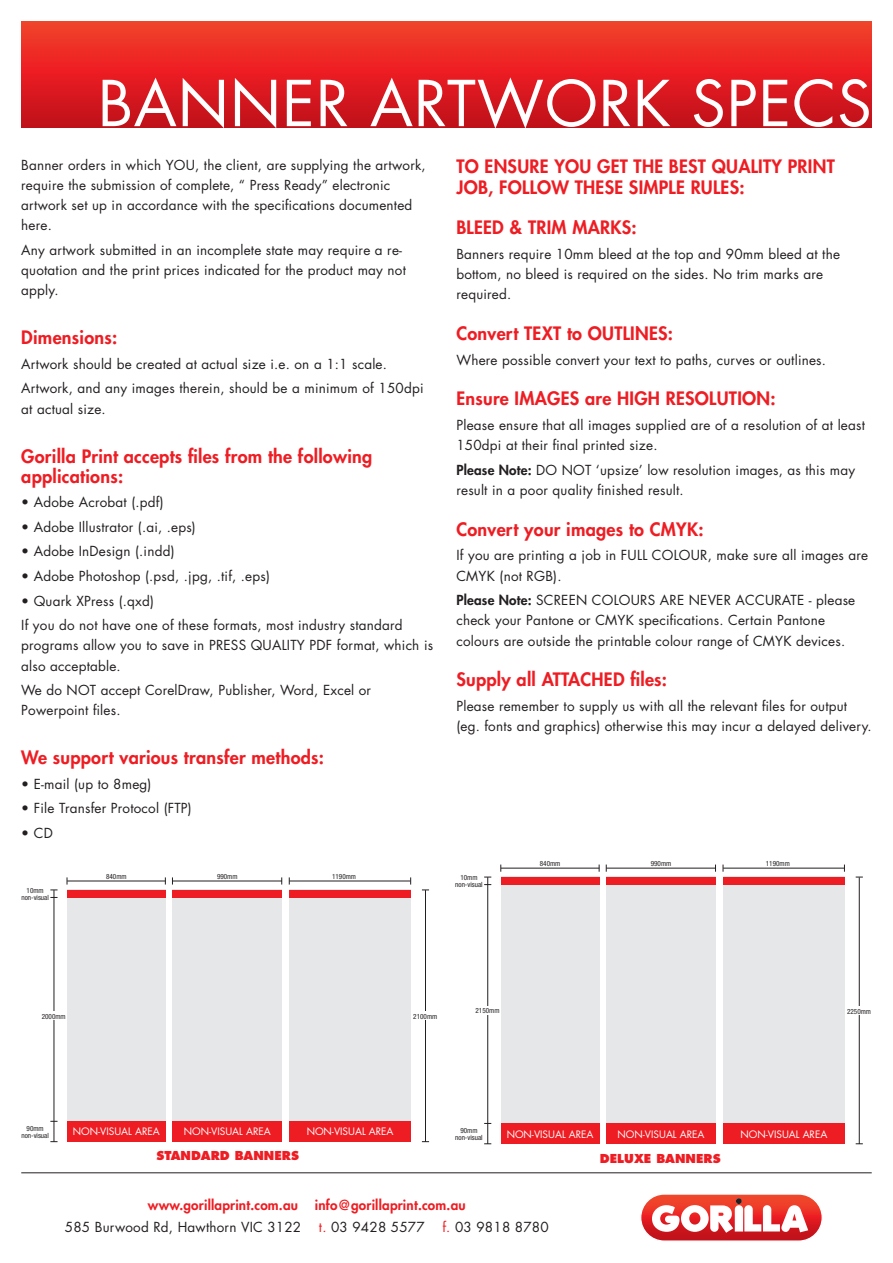
<style>
.page{position:relative;width:893px;height:1263px;background:#fff}
.page>*{position:absolute;margin:0;border:0;box-sizing:border-box;transform-origin:0 0}
.t1{font:61.5px "Futura";letter-spacing:.015em;color:#fff}
.t2{font:800 18px/20.2px "Futura";letter-spacing:.015em;color:#ee1d23}
.t3{font:13.5px/20.2px "Futura";letter-spacing:.015em;color:#231f20}
.t4{font:800 13.5px "Futura";letter-spacing:.015em;color:#ee1d23}
.t5{font:800 12px "Futura";color:#ee1d23}
.t6{font:10.05px "Futura";color:#fff}
.t7{font:condensed 7.2px/7.2px "Helvetica Neue";color:#231f20;text-align:center}
.s1{font-weight:800}
.s2{color:#ee1d23}
</style>
<div class="page">
<div style="left:21px;top:21px;width:851px;height:107px;background:linear-gradient(to bottom,#fb3d2b,#c70919)"></div>
<hr style="left:21px;top:1172px;width:851px;height:1px;background:#231f20">
<svg style="left:641px;top:1194px;width:181px;height:47px;background:#d62725"></svg>
<div style="left:640px;top:1193px;width:183px;height:49px;border:1px solid #fff;border-radius:24px"></div>
<svg style="left:652px;top:1198px;width:156px;height:35px"></svg>
<div style="left:67px;top:890px;width:99px;height:252px;background:#e6e7e9"></div>
<div style="left:501px;top:877px;width:98px;height:252px;background:#e6e7e9"></div>
<div style="left:173px;top:890px;width:109px;height:252px;background:#e6e7e9"></div>
<div style="left:606px;top:877px;width:110px;height:252px;background:#e6e7e9"></div>
<div style="left:289px;top:890px;width:122px;height:252px;background:#e6e7e9"></div>
<div style="left:723px;top:877px;width:122px;height:252px;background:#e6e7e9"></div>
<div style="left:67px;top:890px;width:99px;height:7px;background:#ee1d23"></div>
<div style="left:501px;top:877px;width:98px;height:7px;background:#ee1d23"></div>
<div style="left:173px;top:890px;width:109px;height:7px;background:#ee1d23"></div>
<div style="left:606px;top:877px;width:110px;height:7px;background:#ee1d23"></div>
<div style="left:289px;top:890px;width:122px;height:7px;background:#ee1d23"></div>
<div style="left:723px;top:877px;width:122px;height:7px;background:#ee1d23"></div>
<div style="left:67px;top:1121px;width:99px;height:21px;background:#ee1d23"></div>
<div style="left:501px;top:1123px;width:98px;height:21px;background:#ee1d23"></div>
<div style="left:173px;top:1121px;width:109px;height:21px;background:#ee1d23"></div>
<div style="left:606px;top:1123px;width:110px;height:21px;background:#ee1d23"></div>
<div style="left:289px;top:1121px;width:122px;height:21px;background:#ee1d23"></div>
<div style="left:723px;top:1123px;width:122px;height:21px;background:#ee1d23"></div>
<hr style="left:67px;top:881px;width:99px;height:1px;background:#231f20">
<hr style="left:501px;top:868px;width:98px;height:1px;background:#231f20">
<hr style="left:173px;top:881px;width:109px;height:1px;background:#231f20">
<hr style="left:606px;top:868px;width:110px;height:1px;background:#231f20">
<hr style="left:289px;top:881px;width:121px;height:1px;background:#231f20">
<hr style="left:723px;top:868px;width:121px;height:1px;background:#231f20">
<hr style="left:54px;top:890px;width:1px;height:252px;background:#231f20">
<hr style="left:487px;top:877px;width:1px;height:267px;background:#231f20">
<hr style="left:425px;top:890px;width:1px;height:252px;background:#231f20">
<hr style="left:859px;top:877px;width:1px;height:267px;background:#231f20">
<div style="left:41px;top:1011px;width:26px;height:9px;background:#fff"></div>
<div style="left:474px;top:1006px;width:27px;height:9px;background:#fff"></div>
<div style="left:412px;top:1011px;width:26px;height:9px;background:#fff"></div>
<div style="left:846px;top:1006px;width:26px;height:9px;background:#fff"></div>
<h1 class="t1" style="left:98px;top:61px;width:775px">BANNER ARTWORK SPECS</h1>
<p class="t3" style="left:21px;top:154px;width:406px">Banner orders in which YOU, the client, are supplying the artwork, require the submission of complete, “ Press Ready” electronic artwork set up in accordance with the specifications documented here.</p>
<p class="t3" style="left:21px;top:240px;width:386px">Any artwork submitted in an incomplete state may require a re&shy;quotation and the print prices indicated for the product may not apply.</p>
<h2 class="t2" style="left:21px;top:327px;width:98px">Dimensions:</h2>
<p class="t3" style="left:21px;top:352px;width:404px;line-height:24.5px">Artwork should be created at actual size i.e. on a 1:1 scale.<br>Artwork, and any images therein, should be a minimum of 150dpi</p>
<p class="t3" style="left:21px;top:398px;width:86px">at actual size.</p>
<h2 class="t2" style="left:21px;top:446px;width:353px">Gorilla Print accepts files from the following applications:</h2>
<p class="t3" style="left:21px;top:492px;width:144px">• Adobe Acrobat (.pdf)</p>
<p class="t3" style="left:21px;top:517px;width:176px">• Adobe Illustrator (.ai, .eps)</p>
<p class="t3" style="left:21px;top:541px;width:155px">• Adobe InDesign (.indd)</p>
<p class="t3" style="left:21px;top:566px;width:250px">• Adobe Photoshop (.psd, .jpg, .tif, .eps)</p>
<p class="t3" style="left:21px;top:588px;width:383px;line-height:24.5px">• Quark XPress (.qxd)<br>If you do not have one of these formats, most industry standard</p>
<p class="t3" style="left:21px;top:635px;width:413px">programs allow you to save in PRESS QUALITY PDF format, which is also acceptable.</p>
<p class="t3" style="left:21px;top:680px;width:351px">We do NOT accept CorelDraw, Publisher, Word, Excel or<br>Powerpoint files.</p>
<h2 class="t2" style="left:21px;top:747px;width:304px">We support various transfer methods:</h2>
<p class="t3" style="left:21px;top:773px;width:132px">• E-mail (up to 8meg)</p>
<p class="t3" style="left:21px;top:798px;width:172px">• File Transfer Protocol (FTP)</p>
<p class="t3" style="left:21px;top:822px;width:33px">• CD</p>
<h2 class="t2" style="left:456px;top:156px;width:380px">TO ENSURE YOU GET THE BEST QUALITY PRINT<br>JOB, FOLLOW THESE SIMPLE RULES:</h2>
<h2 class="t2" style="left:456px;top:217px;width:182px">BLEED &amp; TRIM MARKS:</h2>
<p class="t3" style="left:456px;top:244px;width:385px">Banners require 10mm bleed at the top and 90mm bleed at the bottom, no bleed is required on the sides. No trim marks are required.</p>
<h2 class="t2" style="left:456px;top:323px;width:218px">Convert TEXT to OUTLINES:</h2>
<p class="t3" style="left:456px;top:349px;width:371px">Where possible convert your text to paths, curves or outlines.</p>
<h2 class="t2" style="left:456px;top:388px;width:321px">Ensure IMAGES are HIGH RESOLUTION:</h2>
<p class="t3" style="left:456px;top:415px;width:410px">Please ensure that all images supplied are of a resolution of at least<br>150dpi at their final printed size.</p>
<p class="t3" style="left:456px;top:459px;width:400px"><span class="s1">Please Note:</span> DO NOT ‘upsize’ low resolution images, as this may result in a poor quality finished result.</p>
<h2 class="t2" style="left:456px;top:519px;width:249px">Convert your images to CMYK:</h2>
<p class="t3" style="left:456px;top:545px;width:413px">If you are printing a job in FULL COLOUR, make sure all images are<br>CMYK (not RGB).</p>
<p class="t3" style="left:456px;top:590px;width:400px"><span class="s1">Please Note:</span> SCREEN COLOURS ARE NEVER ACCURATE - please check your Pantone or CMYK specifications. Certain Pantone colours are outside the printable colour range of CMYK devices.</p>
<h2 class="t2" style="left:456px;top:669px;width:212px">Supply all ATTACHED files:</h2>
<p class="t3" style="left:456px;top:695px;width:417px">Please remember to supply us with all the relevant files for output (eg. fonts and graphics) otherwise this may incur a delayed delivery.</p>
<p class="t7" style="left:540px;top:860px;width:22px">840mm</p>
<p class="t7" style="left:651px;top:860px;width:22px">990mm</p>
<p class="t7" style="left:766px;top:860px;width:26px">1190mm</p>
<p class="t7" style="left:21px;top:886px;width:29px">10mm non-visual</p>
<p class="t7" style="left:106px;top:873px;width:22px">840mm</p>
<p class="t7" style="left:217px;top:873px;width:22px">990mm</p>
<p class="t7" style="left:332px;top:873px;width:26px">1190mm</p>
<p class="t7" style="left:455px;top:873px;width:29px">10mm non-visual</p>
<p class="t7" style="left:42px;top:1012px;width:26px">2000mm</p>
<p class="t7" style="left:413px;top:1012px;width:26px">2100mm</p>
<p class="t7" style="left:476px;top:1007px;width:26px">2150mm</p>
<p class="t7" style="left:847px;top:1007px;width:26px">2250mm</p>
<p class="t7" style="left:21px;top:1125px;width:29px">90mm non-visual</p>
<p class="t7" style="left:455px;top:1127px;width:29px">90mm non-visual</p>
<p class="t6" style="left:307px;top:1125px;width:88px">NON-VISUAL AREA</p>
<p class="t6" style="left:618px;top:1127px;width:88px">NON-VISUAL AREA</p>
<p class="t6" style="left:740px;top:1127px;width:88px">NON-VISUAL AREA</p>
<p class="t6" style="left:73px;top:1125px;width:88px">NON-VISUAL AREA</p>
<p class="t6" style="left:184px;top:1125px;width:88px">NON-VISUAL AREA</p>
<p class="t6" style="left:507px;top:1127px;width:88px">NON-VISUAL AREA</p>
<p class="t5" style="left:157px;top:1148px;width:144px">STANDARD BANNERS</p>
<p class="t5" style="left:600px;top:1151px;width:122px">DELUXE BANNERS</p>
<p class="t4" style="left:148px;top:1196px;width:319px">www.gorillaprint.com.au info@gorillaprint.com.au</p>
<p class="t3" style="left:65px;top:1217px;width:238px">585 Burwood Rd, Hawthorn VIC 3122</p>
<p class="t3" style="left:319px;top:1217px;width:107px"><span class="s2">t.</span> 03 9428 5577</p>
<p class="t3" style="left:442px;top:1217px;width:108px"><span class="s2">f.</span> 03 9818 8780</p>
</div>
